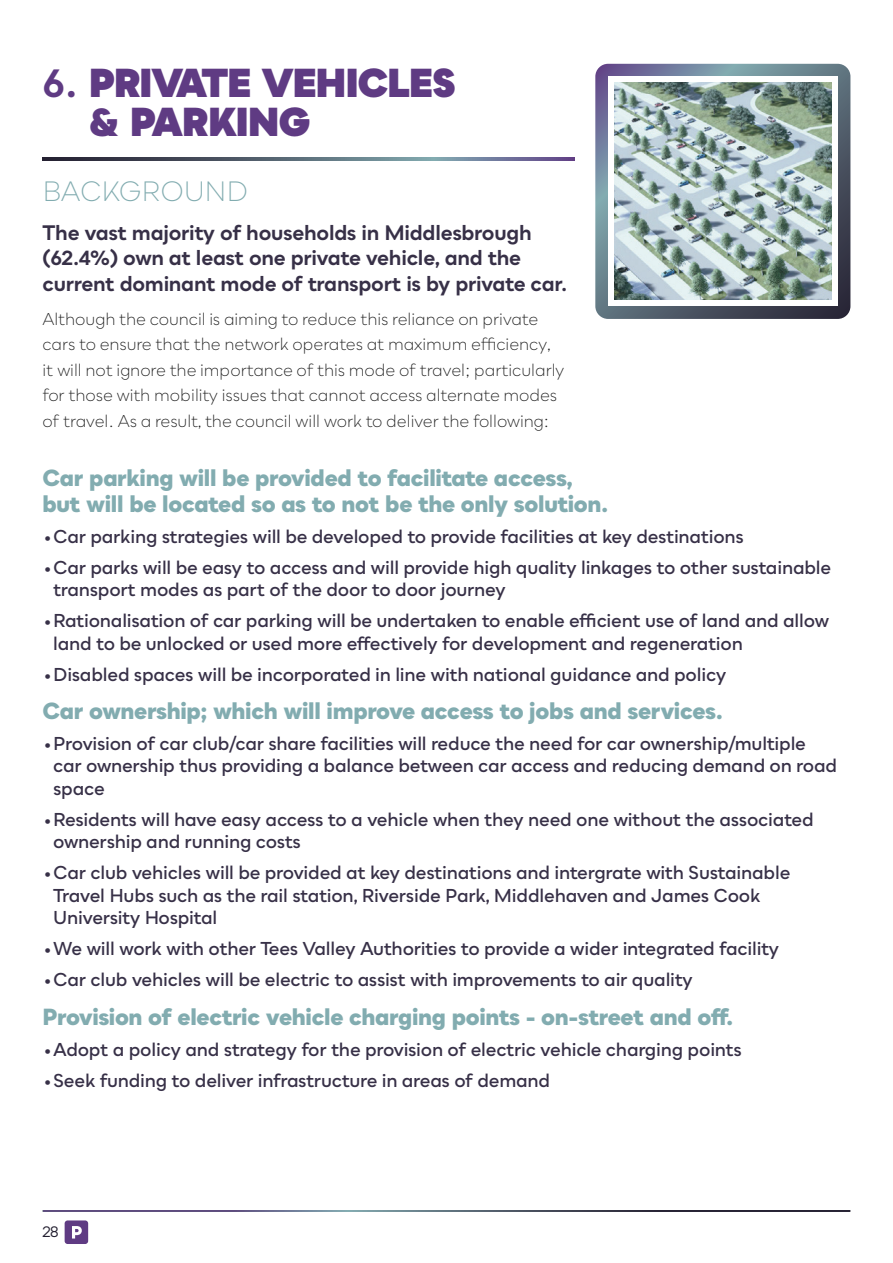
<style>
.page{position:relative;width:893px;height:1263px;background:#fff}
.page>*{position:absolute;margin:0;border:0;box-sizing:border-box;transform-origin:0 0}
.t1{font:900 39px/39px "Bozon";letter-spacing:-.03em;color:#5f3b83}
.t2{font:300 27px "Bozon";letter-spacing:-.02em;color:#82acb0}
.t3{font:800 22.5px/25.5px "Bozon";letter-spacing:-.015em;color:#82acb0}
.t4{font:700 20.25px/25.5px "Bozon";letter-spacing:-.015em;color:#373047}
.t5{font:600 18px/22.5px "Bozon";letter-spacing:-.015em;color:#373047}
.t6{font:300 16.5px/25.5px "Bozon";letter-spacing:-.005em;color:#1a1a1a}
.t7{font:15px "Bozon";color:#242031}
.s1{font-weight:700}
</style>
<div class="page">
<svg style="left:43px;top:1210px;width:807px;height:2px;background:#50526a"></svg>
<svg style="left:595px;top:64px;width:255px;height:255px;background:#606c7e"></svg>
<div style="left:608px;top:77px;width:230px;height:229px;background:#fff"></div>
<img style="left:614px;top:83px;width:217px;height:217px">
<svg style="left:43px;top:158px;width:531px;height:3px;background:#586377"></svg>
<div style="left:65px;top:1220px;width:23px;height:24px;background:#5f3b83;border-radius:3px"></div>
<svg style="left:72px;top:1226px;width:10px;height:12px"></svg>
<p class="t1" style="left:89px;top:64px;width:368px;text-indent:-47px"><span class="s1">6.</span> PRIVATE VEHICLES &amp; PARKING</p>
<p class="t2" style="left:43px;top:174px;width:207px">BACKGROUND</p>
<p class="t4" style="left:43px;top:220px;width:526px">The vast majority of households in Middlesbrough (62.4%) own at least one private vehicle, and the current dominant mode of transport is by private car.</p>
<p class="t6" style="left:43px;top:305px;width:523px">Although the council is aiming to reduce this reliance on private cars to ensure that the network operates at maximum efficiency, it will not ignore the importance of this mode of travel; particularly for those with mobility issues that cannot access alternate modes of travel. As a result, the council will work to deliver the following:</p>
<p class="t3" style="left:43px;top:465px;width:568px">Car parking will be provided to facilitate access, but will be located so as to not be the only solution.</p>
<p class="t5" style="left:43px;top:525px;width:703px">• Car parking strategies will be developed to provide facilities at key destinations</p>
<p class="t5" style="left:53px;top:556px;width:780px;text-indent:-11px">• Car parks will be easy to access and will provide high quality linkages to other sustainable transport modes as part of the door to door journey</p>
<p class="t5" style="left:53px;top:609px;width:778px;text-indent:-11px">• Rationalisation of car parking will be undertaken to enable efficient use of land and allow land to be unlocked or used more effectively for development and regeneration</p>
<p class="t5" style="left:43px;top:663px;width:685px">• Disabled spaces will be incorporated in line with national guidance and policy</p>
<p class="t3" style="left:43px;top:698px;width:682px">Car ownership; which will improve access to jobs and services.</p>
<p class="t5" style="left:53px;top:732px;width:785px;text-indent:-11px">• Provision of car club/car share facilities will reduce the need for car ownership/multiple car ownership thus providing a balance between car access and reducing demand on road space</p>
<p class="t5" style="left:53px;top:808px;width:762px;text-indent:-11px">• Residents will have easy access to a vehicle when they need one without the associated ownership and running costs</p>
<p class="t5" style="left:53px;top:861px;width:739px;text-indent:-11px">• Car club vehicles will be provided at key destinations and intergrate with Sustainable<br>Travel Hubs such as the rail station, Riverside Park, Middlehaven and James Cook<br>University Hospital</p>
<p class="t5" style="left:43px;top:937px;width:738px">• We will work with other Tees Valley Authorities to provide a wider integrated facility</p>
<p class="t5" style="left:43px;top:968px;width:652px">• Car club vehicles will be electric to assist with improvements to air quality</p>
<p class="t3" style="left:43px;top:1004px;width:692px">Provision of electric vehicle charging points - on-street and off.</p>
<p class="t5" style="left:43px;top:1038px;width:701px">• Adopt a policy and strategy for the provision of electric vehicle charging points</p>
<p class="t5" style="left:43px;top:1069px;width:509px">• Seek funding to deliver infrastructure in areas of demand</p>
<p class="t7" style="left:43px;top:1222px;width:18px">28</p>
</div>
